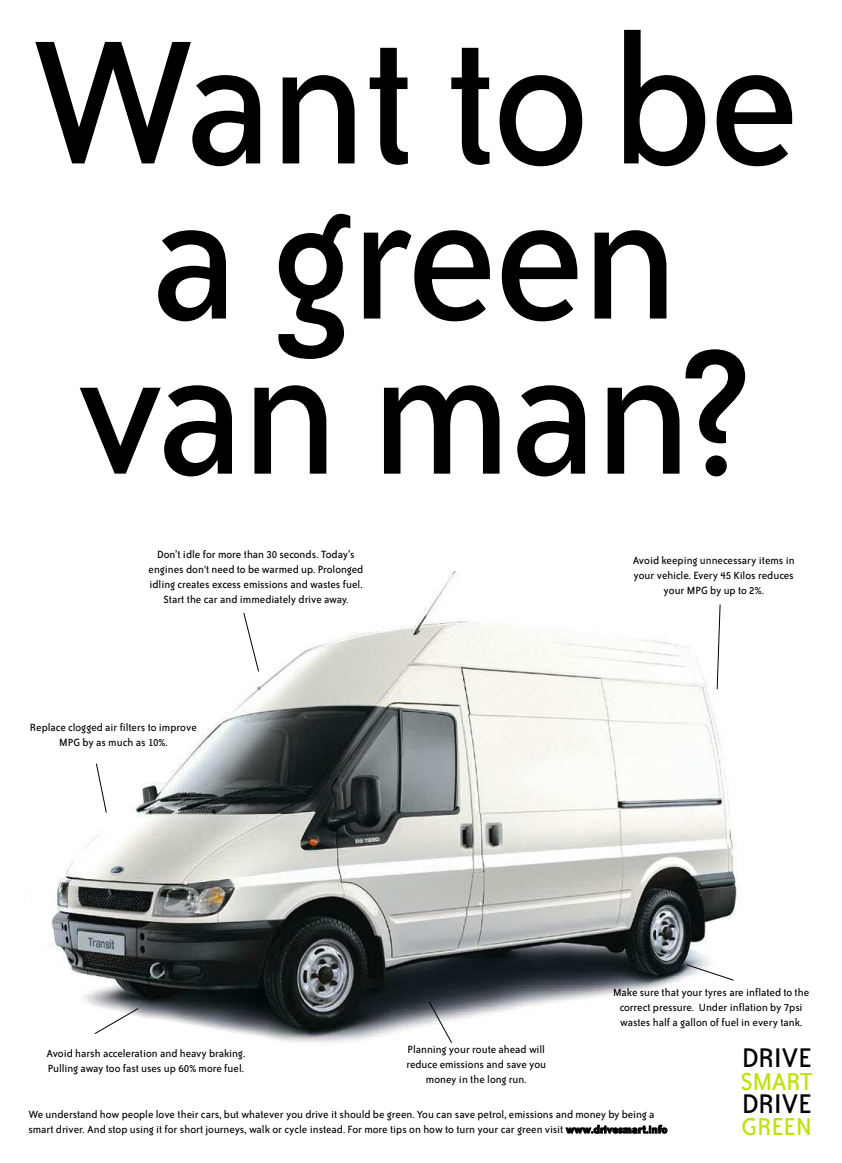
<style>
.page{position:relative;width:842px;height:1163px;background:#fff}
.page>*{position:absolute;margin:0;border:0;box-sizing:border-box;transform-origin:0 0}
.t1{font:202px/155px "Bailey Sans ITC";letter-spacing:-.025em;color:#000;text-align:center}
.t2{font:31px "Bailey Sans ITC";letter-spacing:-.02em;color:#000}
.t3{font:28.1px "Bailey Sans ITC";letter-spacing:-.02em;color:#c1e10d}
.t4{font:12px/15px "Bailey Sans ITC";color:#000;text-align:center}
.s1{font-weight:700}
</style>
<div class="page">
<img style="left:51px;top:571px;width:689px;height:472px">
<svg style="left:94px;top:1006px;width:46px;height:28px"></svg>
<svg style="left:685px;top:963px;width:50px;height:18px"></svg>
<svg style="left:716px;top:603px;width:5px;height:87px"></svg>
<svg style="left:243px;top:611px;width:17px;height:61px"></svg>
<svg style="left:428px;top:1000px;width:25px;height:43px"></svg>
<svg style="left:95px;top:762px;width:12px;height:51px"></svg>
<h1 class="t1" style="left:29px;top:38px;width:772px">Want to be a green van man?</h1>
<p class="t4" style="left:149px;top:547px;width:216px">Don’t idle for more than 30 seconds. Today’s engines don't need to be warmed up. Prolonged idling creates excess emissions and wastes fuel.<br>Start the car and immediately drive away.</p>
<p class="t4" style="left:30px;top:720px;width:168px">Replace clogged air filters to improve<br>MPG by as much as 10%.</p>
<p class="t4" style="left:633px;top:554px;width:163px">Avoid keeping unnecessary items in your vehicle. Every 45 Kilos reduces your MPG by up to 2%.</p>
<p class="t4" style="left:613px;top:985px;width:198px">Make sure that your tyres are inflated to the correct pressure. Under inflation by 7psi wastes half a gallon of fuel in every tank.</p>
<p class="t4" style="left:406px;top:1042px;width:141px">Planning your route ahead will reduce emissions and save you money in the long run.</p>
<h2 class="t2" style="left:742px;top:1046px;width:72px">DRIVE</h2>
<p class="t4" style="left:46px;top:1046px;width:200px;text-align:left">Avoid harsh acceleration and heavy braking.<br>Pulling away too fast uses up 60% more fuel.</p>
<h3 class="t3" style="left:740px;top:1071px;width:74px">SMART</h3>
<h2 class="t2" style="left:742px;top:1091px;width:72px">DRIVE</h2>
<h3 class="t3" style="left:741px;top:1116px;width:72px">GREEN</h3>
<p class="t4" style="left:28px;top:1107px;width:640px;text-align:left">We understand how people love their cars, but whatever you drive it should be green. You can save petrol, emissions and money by being a smart driver. And stop using it for short journeys, walk or cycle instead. For more tips on how to turn your car green visit <span class="s1">www.drivesmart.info</span></p>
</div>
